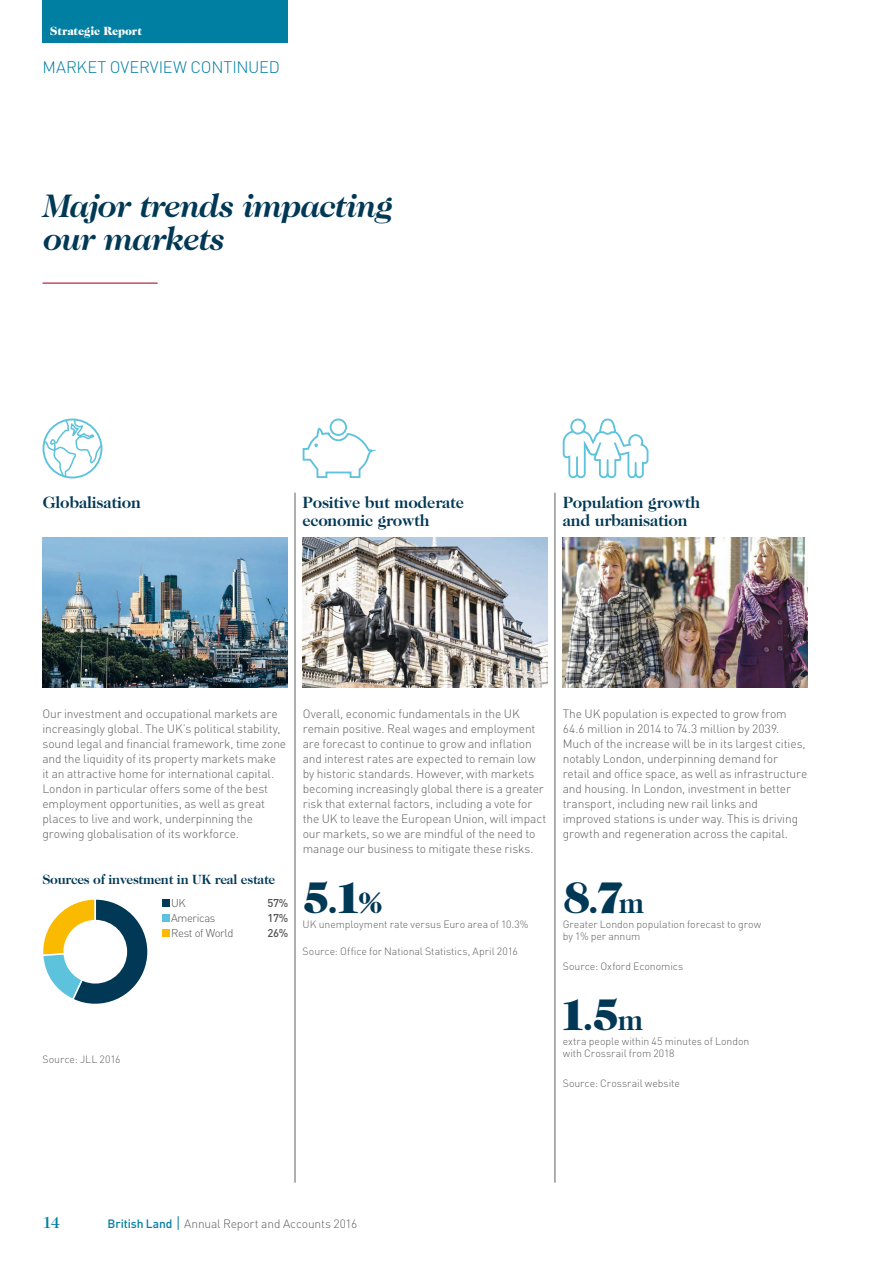
<style>
.page{position:relative;width:893px;height:1263px;background:#fff}
.page>*{position:absolute;margin:0;border:0;box-sizing:border-box;transform-origin:0 0}
.t1{font:900 45px "Caslon 224 Std";color:#003855}
.t2{font:italic 700 33px/33px "Caslon 224 Std";letter-spacing:-.025em;color:#003855}
.t3{font:700 16.5px/18.8px "Caslon 224 Std";letter-spacing:-.01em;color:#003855}
.t4{font:300 16.5px "DIN Pro";letter-spacing:-.005em;color:#007fa3}
.t5{font:500 16.5px "Caslon 224 Std";color:#007fa3}
.t6{font:700 13.5px "Caslon 224 Std";letter-spacing:-.015em;color:#003856}
.t7{font:300 12px/15px "DIN Pro";letter-spacing:-.01em;color:#5e605d}
.t8{font:900 12px "Caslon 224 Std";letter-spacing:-.01em;color:#fff}
.t9{font:300 11.25px "DIN Pro";letter-spacing:-.035em;color:#525351}
.t10{font:500 11.25px "DIN Pro";color:#525351}
.t11{font:300 10.5px/12px "DIN Pro";letter-spacing:-.005em;color:#5e605d}
.s1{font-size:30px}
.s2{font-weight:700;font-size:30px}
.s3{font-weight:500;color:#007fa3}
</style>
<div class="page">
<svg style="left:43px;top:899px;width:105px;height:105px"></svg>
<div style="left:63px;top:920px;width:64px;height:63px;background:#fff;border-radius:50%"></div>
<div style="left:162px;top:900px;width:8px;height:7px;background:#003856"></div>
<div style="left:163px;top:915px;width:7px;height:7px;background:#5dc2dc"></div>
<div style="left:162px;top:930px;width:8px;height:7px;background:#faba00"></div>
<hr style="left:555px;top:493px;width:1px;height:690px;background:#5e605d">
<hr style="left:295px;top:493px;width:1px;height:690px;background:#5e605d">
<img style="left:303px;top:538px;width:245px;height:150px">
<img style="left:563px;top:538px;width:245px;height:150px">
<img style="left:42px;top:538px;width:246px;height:150px">
<svg style="left:42px;top:418px;width:61px;height:61px"></svg>
<div style="left:330px;top:419px;width:17px;height:17px;border:2px solid #5dc2dc;border-radius:50%"></div>
<svg style="left:302px;top:427px;width:75px;height:51px"></svg>
<svg style="left:562px;top:418px;width:87px;height:61px"></svg>
<hr style="left:43px;top:283px;width:115px;height:1px;background:#b8112e">
<div style="left:43px;top:0;width:245px;height:43px;background:#007fa3"></div>
<svg style="left:178px;top:1216px;width:1px;height:14px"></svg>
<p class="t8" style="left:50px;top:26px;width:94px">Strategic Report</p>
<h3 class="t4" style="left:43px;top:61px;width:239px">MARKET OVERVIEW CONTINUED</h3>
<h2 class="t2" style="left:43px;top:191px;width:352px">Major trends impacting our markets</h2>
<h3 class="t3" style="left:43px;top:493px;width:100px">Globalisation</h3>
<h3 class="t3" style="left:302px;top:493px;width:163px">Positive but moderate economic growth</h3>
<h3 class="t3" style="left:563px;top:493px;width:139px">Population growth and urbanisation</h3>
<p class="t7" style="left:42px;top:707px;width:245px">Our investment and occupational markets are increasingly global. The UK’s political stability, sound legal and financial framework, time zone and the liquidity of its property markets make<br>it an attractive home for international capital.<br>London in particular offers some of the best employment opportunities, as well as great places to live and work, underpinning the growing globalisation of its workforce.</p>
<p class="t7" style="left:303px;top:707px;width:245px">Overall, economic fundamentals in the UK remain positive. Real wages and employment are forecast to continue to grow and inflation and interest rates are expected to remain low by historic standards. However, with markets becoming increasingly global there is a greater risk that external factors, including a vote for the UK to leave the European Union, will impact our markets, so we are mindful of the need to manage our business to mitigate these risks.</p>
<p class="t7" style="left:563px;top:707px;width:246px">The UK population is expected to grow from 64.6 million in 2014 to 74.3 million by 2039.<br>Much of the increase will be in its largest cities, notably London, underpinning demand for retail and office space, as well as infrastructure and housing. In London, investment in better transport, including new rail links and improved stations is under way. This is driving growth and regeneration across the capital.</p>
<p class="t6" style="left:43px;top:873px;width:234px">Sources of investment in UK real estate</p>
<p class="t9" style="left:171px;top:899px;width:16px">UK</p>
<p class="t10" style="left:268px;top:899px;width:22px">57%</p>
<p class="t9" style="left:171px;top:914px;width:46px">Americas</p>
<p class="t10" style="left:268px;top:914px;width:22px">17%</p>
<p class="t9" style="left:171px;top:929px;width:64px">Rest of World</p>
<p class="t10" style="left:268px;top:929px;width:22px">26%</p>
<h1 class="t1" style="left:303px;top:879px;width:81px">5<span class="s1">.</span>1<span class="s1">%</span></h1>
<p class="t11" style="left:303px;top:919px;width:228px">UK unemployment rate versus Euro area of 10.3%</p>
<p class="t11" style="left:303px;top:946px;width:217px">Source: Office for National Statistics, April 2016</p>
<p class="t11" style="left:43px;top:1054px;width:80px">Source: JLL 2016</p>
<h1 class="t1" style="left:563px;top:879px;width:83px">8<span class="s1">.</span>7<span class="s2">m</span></h1>
<p class="t11" style="left:563px;top:919px;width:200px">Greater London population forecast to grow by 1% per annum</p>
<p class="t11" style="left:563px;top:961px;width:122px">Source: Oxford Economics</p>
<h1 class="t1" style="left:559px;top:996px;width:86px">1<span class="s1">.</span>5<span class="s2">m</span></h1>
<p class="t11" style="left:563px;top:1036px;width:188px">extra people within 45 minutes of London with Crossrail from 2018</p>
<p class="t11" style="left:563px;top:1078px;width:119px">Source: Crossrail website</p>
<h3 class="t5" style="left:43px;top:1215px;width:19px">14</h3>
<p class="t7" style="left:108px;top:1217px;width:251px"><span class="s3">British Land</span> Annual Report and Accounts 2016</p>
</div>
